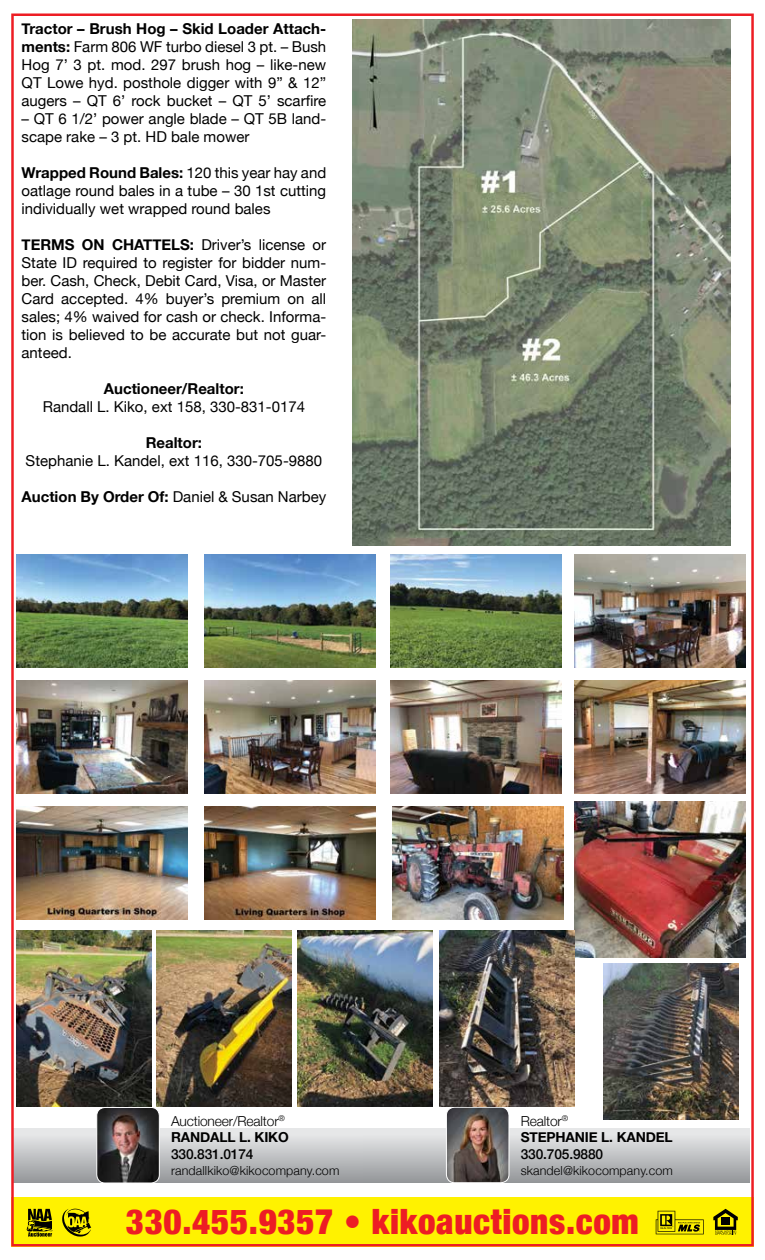
<style>
.page{position:relative;width:765px;height:1260px;background:#fff}
.page>*{position:absolute;margin:0;border:0;box-sizing:border-box;transform-origin:0 0}
.t1{font:900 condensed 34.88px "Helvetica Neue";letter-spacing:.02em;color:#ed1d24}
.t2{font:15px/18px "Helvetica Neue";color:#000;text-align:justify}
.t3{font:700 15px "Helvetica Neue";color:#000}
.t4{font:300 13.75px/16.5px "Helvetica Neue";letter-spacing:-.01em;color:#000}
.t5{font:700 13.75px/16.5px "Helvetica Neue";letter-spacing:-.01em;color:#000}
.t6{font:500 13.75px "Helvetica Neue";letter-spacing:-.01em;color:#000}
.t7{font:300 12.5px "Helvetica Neue";letter-spacing:.01em;color:#000}
.s1{font-weight:700}
.s2{font-weight:300}
</style>
<div class="page">
<img style="left:11px;top:13px;width:743px;height:1233px">
<svg style="left:26px;top:1209px;width:26px;height:28px"></svg>
<svg style="left:62px;top:1209px;width:29px;height:28px"></svg>
<p class="t2" style="left:22px;top:21px;width:306px"><span class="s1">Tractor – Brush Hog – Skid Loader Attach&shy;ments:</span> Farm 806 WF turbo diesel 3 pt. – Bush Hog 7’ 3 pt. mod. 297 brush hog – like-new QT Lowe hyd. posthole digger with 9” &amp; 12” augers – QT 6’ rock bucket – QT 5’ scarfire</p>
<p class="t2" style="left:22px;top:111px;width:306px">– QT 6 1/2’ power angle blade – QT 5B land&shy;scape rake – 3 pt. HD bale mower</p>
<p class="t2" style="left:22px;top:165px;width:306px"><span class="s1">Wrapped Round Bales:</span> 120 this year hay and oatlage round bales in a tube – 30 1st cutting individually wet wrapped round bales</p>
<p class="t2" style="left:22px;top:237px;width:306px"><span class="s1">TERMS ON CHATTELS:</span> Driver’s license or State ID required to register for bidder num&shy;ber. Cash, Check, Debit Card, Visa, or Master Card accepted. 4% buyer’s premium on all sales; 4% waived for cash or check. Informa&shy;tion is believed to be accurate but not guar&shy;anteed.</p>
<p class="t3" style="left:104px;top:377px;width:141px">Auctioneer/Realtor:</p>
<p class="t2" style="left:43px;top:399px;width:264px">Randall L. Kiko, ext 158, 330-831-0174</p>
<p class="t3" style="left:146px;top:431px;width:58px">Realtor:</p>
<p class="t2" style="left:26px;top:453px;width:298px">Stephanie L. Kandel, ext 116, 330-705-9880</p>
<p class="t2" style="left:22px;top:489px;width:306px"><span class="s1">Auction By Order Of:</span> Daniel &amp; Susan Narbey</p>
<p class="t4" style="left:171px;top:1112px;width:119px">Auctioneer/Realtor<sup>®<br></sup><span class="s1">RANDALL L. KIKO</span></p>
<p class="t6" style="left:171px;top:1143px;width:84px">330.831.0174</p>
<p class="t7" style="left:171px;top:1161px;width:170px">randallkiko@kikocompany.com</p>
<p class="t5" style="left:521px;top:1113px;width:154px"><span class="s2">Realtor</span><sup>®<br></sup>STEPHANIE L. KANDEL</p>
<p class="t6" style="left:521px;top:1143px;width:84px">330.705.9880</p>
<p class="t7" style="left:521px;top:1161px;width:154px">skandel@kikocompany.com</p>
<h1 class="t1" style="left:126px;top:1193px;width:514px">330.455.9357 • kikoauctions.com</h1>
</div>
